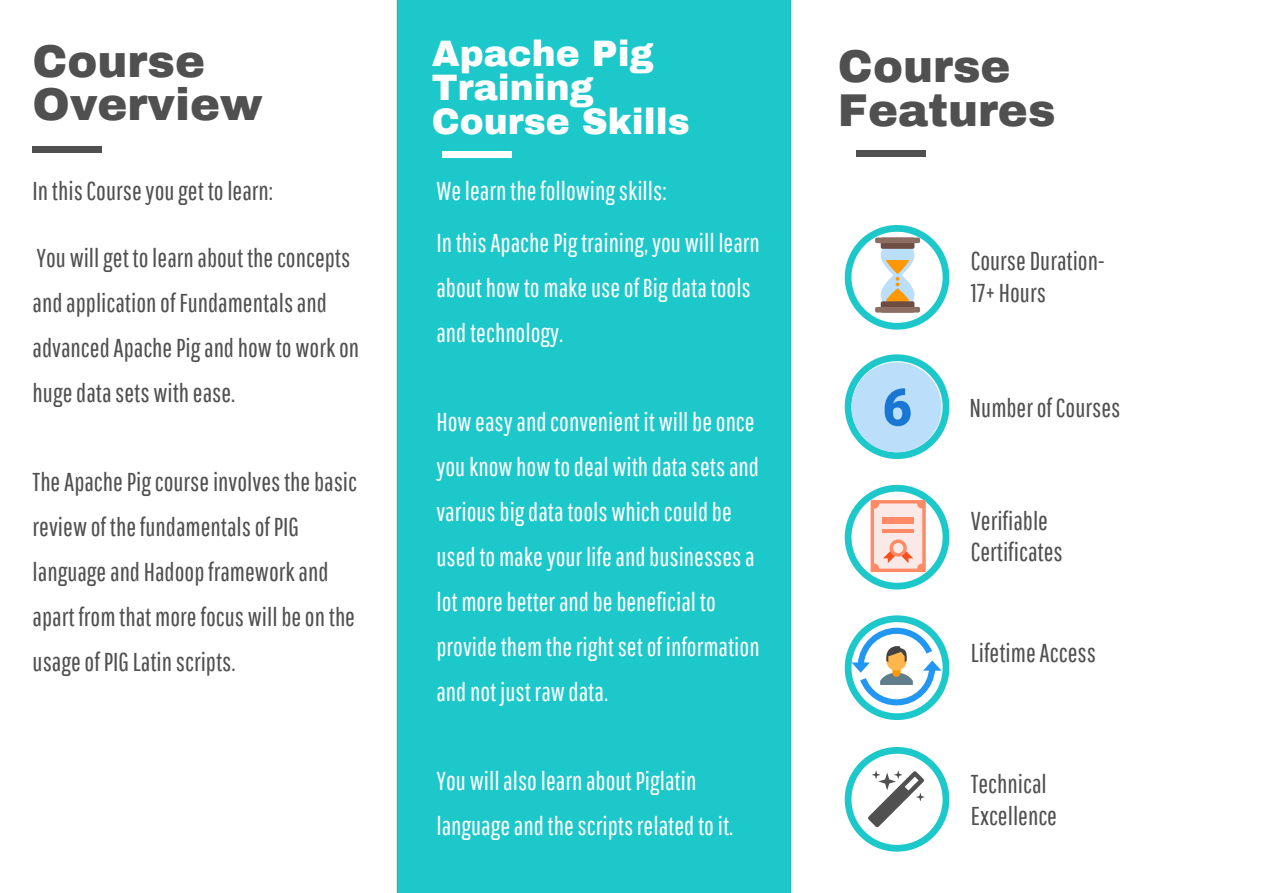
<style>
.page{position:relative;width:1262px;height:893px;background:#fff}
.page>*{position:absolute;margin:0;border:0;box-sizing:border-box;transform-origin:0 0}
.t1{font:900 45px/43.8px "Archivo";color:#505050}
.t2{font:900 36px/33.8px "Archivo";color:#fff}
.t3{font:25.8px/45px "Pathway Gothic One";color:#505050}
.t4{font:25.8px/45px "Pathway Gothic One";color:#fff}
</style>
<div class="page">
<div style="left:397px;top:0;width:393px;height:892px;background:#1cc8ca"></div>
<hr style="left:790px;top:0;width:2px;height:892px;background:#2e2e2e;opacity:.1">
<hr style="left:396px;top:0;width:1px;height:892px;background:#e9e9e9">
<div style="left:33px;top:146px;width:69px;height:7px;background:#505050"></div>
<div style="left:442px;top:151px;width:70px;height:6px;background:#fff"></div>
<div style="left:856px;top:150px;width:69px;height:6px;background:#505050"></div>
<svg style="left:844px;top:747px;width:105px;height:104px"></svg>
<svg style="left:844px;top:225px;width:105px;height:104px"></svg>
<div style="left:880px;top:301px;width:34px;height:11px;background:#6d4c41;border-radius:2px"></div>
<div style="left:880px;top:237px;width:34px;height:12px;background:#6d4c41;border-radius:2px"></div>
<div style="left:875px;top:307px;width:45px;height:5px;background:#8d6e63;border-radius:2px"></div>
<div style="left:875px;top:237px;width:45px;height:6px;background:#8d6e63;border-radius:2px"></div>
<svg style="left:844px;top:485px;width:105px;height:104px"></svg>
<svg style="left:844px;top:615px;width:105px;height:105px"></svg>
<svg style="left:844px;top:354px;width:105px;height:105px"></svg>
<h1 class="t1" style="left:33px;top:39px;width:231px">Course<br>Overview</h1>
<h2 class="t2" style="left:432px;top:37px;width:259px">Apache Pig<br>Training<br>Course Skills</h2>
<p class="t3" style="left:33px;top:168px;width:242px">In this Course you get to learn:</p>
<p class="t4" style="left:436px;top:168px;width:232px">We learn the following skills:</p>
<p class="t3" style="left:33px;top:234px;width:328px">You will get to learn about the concepts and application of Fundamentals and advanced Apache Pig and how to work on huge data sets with ease.</p>
<p class="t3" style="left:33px;top:458px;width:326px">The Apache Pig course involves the basic review of the fundamentals of PIG language and Hadoop framework and apart from that more focus will be on the usage of PIG Latin scripts.</p>
<p class="t4" style="left:436px;top:220px;width:325px">In this Apache Pig training, you will learn about how to make use of Big data tools and technology.</p>
<p class="t4" style="left:436px;top:398px;width:325px">How easy and convenient it will be once you know how to deal with data sets and various big data tools which could be used to make your life and businesses a lot more better and be beneficial to provide them the right set of information and not just raw data.</p>
<p class="t4" style="left:436px;top:757px;width:298px">You will also learn about Piglatin language and the scripts related to it.</p>
<h1 class="t1" style="left:838px;top:45px;width:219px">Course<br>Features</h1>
<p class="t3" style="left:970px;top:244px;width:135px;line-height:31.5px">Course Duration-<br>17+ Hours</p>
<p class="t3" style="left:969px;top:385px;width:152px">Number of Courses</p>
<p class="t3" style="left:970px;top:504px;width:94px;line-height:31.5px">Verifiable<br>Certificates</p>
<p class="t3" style="left:970px;top:629px;width:127px">Lifetime Access</p>
<p class="t3" style="left:970px;top:767px;width:88px;line-height:31.5px">Technical<br>Excellence</p>
</div>
